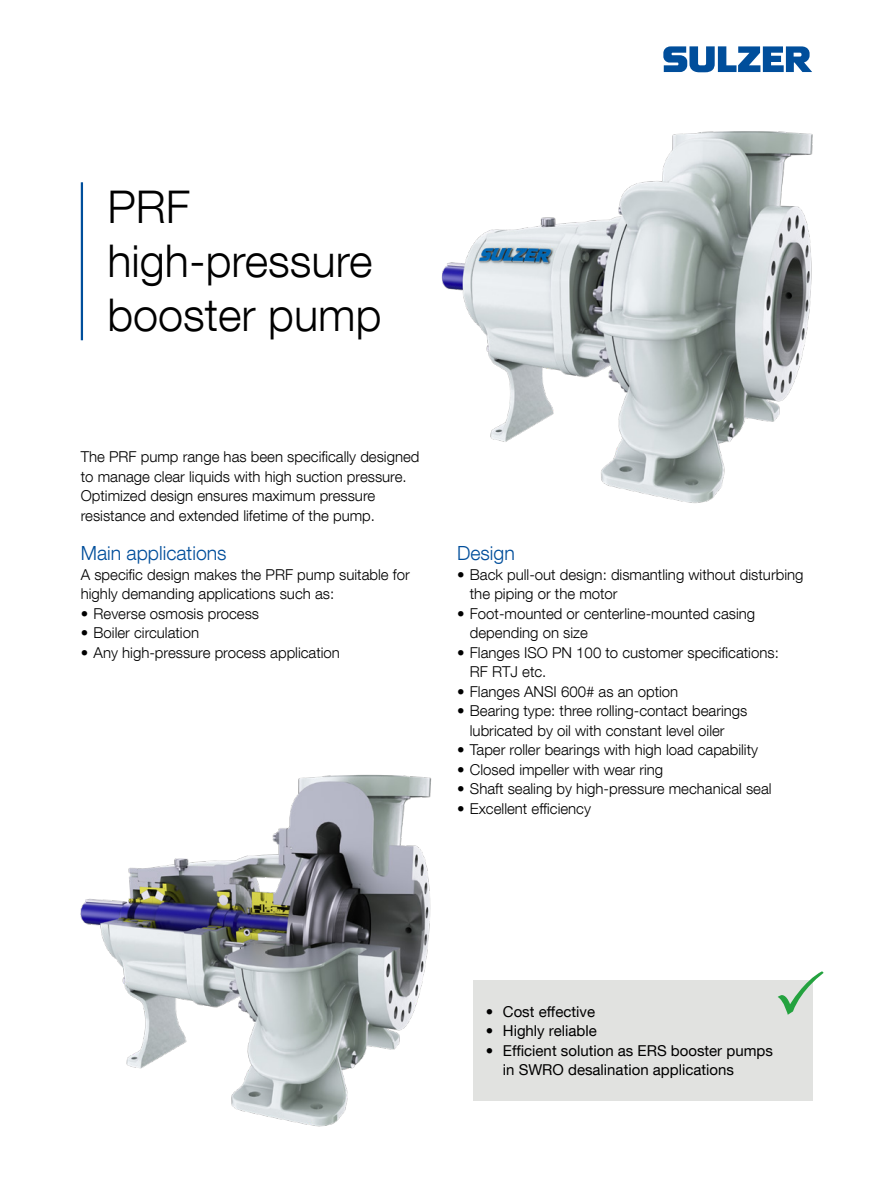
<style>
.page{position:relative;width:893px;height:1191px;background:#fff}
.page>*{position:absolute;margin:0;border:0;box-sizing:border-box;transform-origin:0 0}
.Cover_title{font:300 45px/54px "Helvetica Neue LT Com";color:#000}
.Subtitle_blue{font:300 19.5px "Helvetica Neue LT Com";color:#004e9b}
.Body_text{font:300 15px/19.5px "Helvetica Neue LT Com";color:#000}
.t1{font:15px/19.5px "Helvetica Neue LT Com";color:#000}
</style>
<div class="page">
<svg style="left:663px;top:46px;width:149px;height:26px"></svg>
<hr style="left:81px;top:182px;width:2px;height:158px;background:#004e9b">
<div style="left:473px;top:980px;width:339px;height:120px;background:#e1e2e0"></div>
<svg style="left:778px;top:971px;width:46px;height:43px"></svg>
<img style="left:441px;top:131px;width:372px;height:372px">
<img style="left:80px;top:774px;width:352px;height:353px">
<p class="Cover_title" style="left:107px;top:179px;width:84px">PRF</p>
<p class="Cover_title" style="left:107px;top:233px;width:276px">high-pressure booster pump</p>
<p class="Body_text" style="left:81px;top:447px;width:340px">The PRF pump range has been specifically designed to manage clear liquids with high suction pressure.<br>Optimized design ensures maximum pressure resistance and extended lifetime of the pump.</p>
<p class="Subtitle_blue" style="left:81px;top:541px;width:147px">Main applications</p>
<p class="Body_text" style="left:81px;top:564px;width:330px">A specific design makes the PRF pump suitable for highly demanding applications such as:</p>
<p class="Body_text" style="left:81px;top:603px;width:180px">• Reverse osmosis process</p>
<p class="Body_text" style="left:81px;top:622px;width:120px">• Boiler circulation</p>
<p class="Body_text" style="left:81px;top:642px;width:261px">• Any high-pressure process application</p>
<p class="Subtitle_blue" style="left:457px;top:541px;width:59px">Design</p>
<p class="Body_text" style="left:470px;top:564px;width:335px;text-indent:-13px">• Back pull-out design: dismantling without disturbing the piping or the motor</p>
<p class="Body_text" style="left:470px;top:603px;width:287px;text-indent:-13px">• Foot-mounted or centerline-mounted casing depending on size</p>
<p class="Body_text" style="left:470px;top:642px;width:310px;text-indent:-13px">• Flanges ISO PN 100 to customer specifications:<br>RF RTJ etc.</p>
<p class="Body_text" style="left:457px;top:681px;width:223px">• Flanges ANSI 600# as an option</p>
<p class="Body_text" style="left:470px;top:700px;width:279px;text-indent:-13px">• Bearing type: three rolling-contact bearings lubricated by oil with constant level oiler</p>
<p class="Body_text" style="left:457px;top:739px;width:302px">• Taper roller bearings with high load capability</p>
<p class="Body_text" style="left:457px;top:759px;width:208px">• Closed impeller with wear ring</p>
<p class="Body_text" style="left:457px;top:778px;width:316px">• Shaft sealing by high-pressure mechanical seal</p>
<p class="Body_text" style="left:457px;top:798px;width:135px">• Excellent efficiency</p>
<p class="t1" style="left:486px;top:1001px;width:111px">• Cost effective</p>
<p class="t1" style="left:486px;top:1020px;width:112px">• Highly reliable</p>
<p class="t1" style="left:503px;top:1040px;width:272px;text-indent:-17px">• Efficient solution as ERS booster pumps in SWRO desalination applications</p>
</div>
